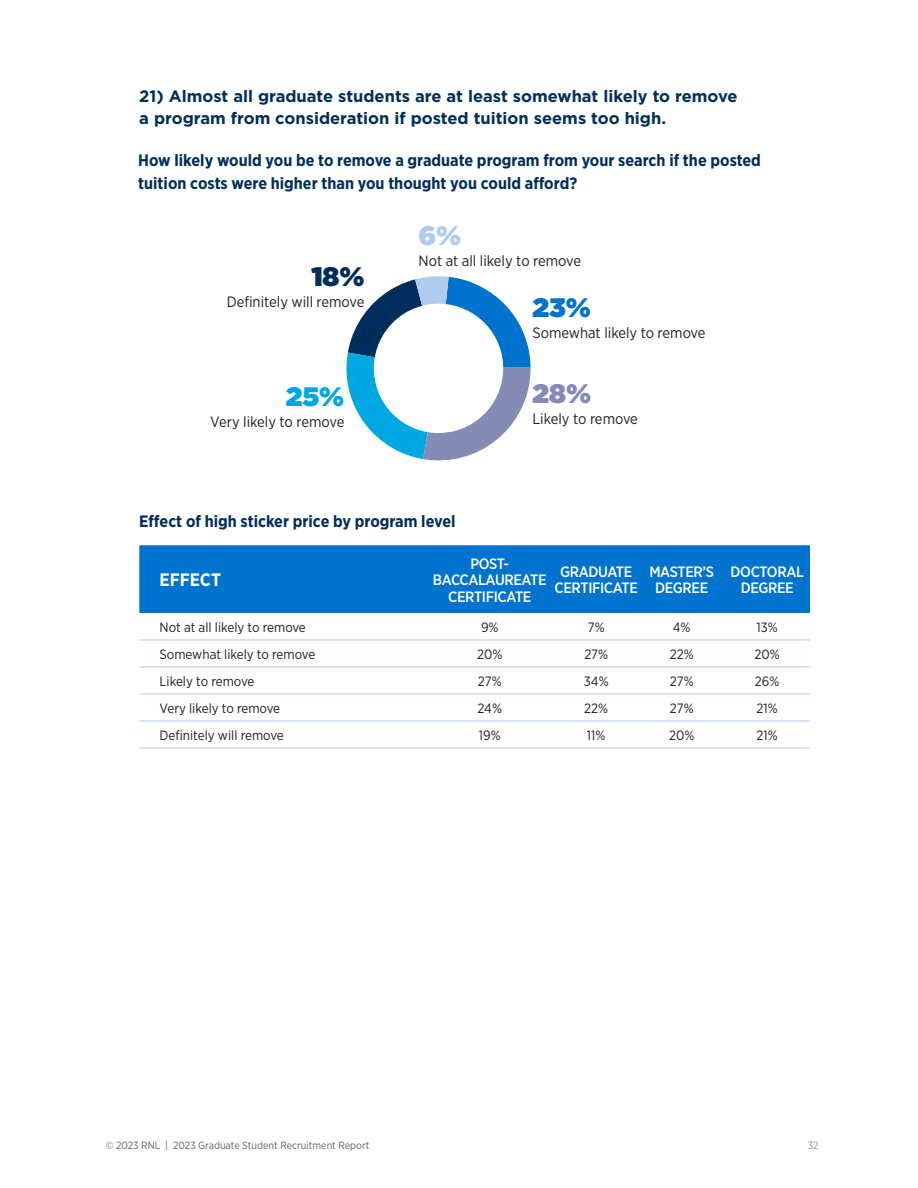
<style>
.page{position:relative;width:918px;height:1188px;background:#fff}
.page>*{position:absolute;margin:0;border:0;box-sizing:border-box;transform-origin:0 0}
.t1{font:900 26.7px "Gotham";color:#002e5c}
.t2{font:900 26.7px "Gotham";color:#0073ce}
.t3{font:900 26.7px "Gotham";color:#00a8e2}
.t4{font:900 26.7px "Gotham";color:#848bb4}
.t5{font:900 26.7px "Gotham";color:#b1cbef}
.t6{font:700 18px "Gotham Narrow";color:#fff}
.t7{font:700 16.5px/22.5px "Gotham Narrow";color:#002e5c}
.t8{font:700 16.5px/22.5px "Gotham";color:#002e5c}
.t9{font:15px "Gotham Narrow";color:#231f20}
.t10{font:500 15px/16.5px "Gotham Narrow";letter-spacing:-.025em;color:#fff;text-align:center}
.TABLE_BODY{font:13.5px "Gotham Narrow";color:#231f20}
.TABLE_PERCENTAGES{font:13.5px "Gotham Narrow";color:#231f20}
.t11{font:10.5px "Gotham Narrow";color:#5a6670}
.t12{font:300 10.5px "Gotham Narrow";color:#5a6670}
</style>
<div class="page">
<svg style="left:346px;top:276px;width:185px;height:185px"></svg>
<div style="left:139px;top:545px;width:671px;height:68px;background:#0073ce"></div>
<hr style="left:139px;top:640px;width:287px;height:1px;background:#b1cbef">
<hr style="left:426px;top:640px;width:128px;height:1px;background:#b1cbef">
<hr style="left:554px;top:640px;width:85px;height:1px;background:#b1cbef">
<hr style="left:639px;top:640px;width:85px;height:1px;background:#b1cbef">
<hr style="left:724px;top:640px;width:86px;height:1px;background:#b1cbef">
<hr style="left:139px;top:667px;width:287px;height:1px;background:#b1cbef">
<hr style="left:426px;top:667px;width:128px;height:1px;background:#b1cbef">
<hr style="left:554px;top:667px;width:85px;height:1px;background:#b1cbef">
<hr style="left:639px;top:667px;width:85px;height:1px;background:#b1cbef">
<hr style="left:724px;top:667px;width:86px;height:1px;background:#b1cbef">
<hr style="left:139px;top:694px;width:287px;height:1px;background:#b1cbef">
<hr style="left:426px;top:694px;width:128px;height:1px;background:#b1cbef">
<hr style="left:554px;top:694px;width:85px;height:1px;background:#b1cbef">
<hr style="left:639px;top:694px;width:85px;height:1px;background:#b1cbef">
<hr style="left:724px;top:694px;width:86px;height:1px;background:#b1cbef">
<hr style="left:139px;top:721px;width:287px;height:1px;background:#b1cbef">
<hr style="left:426px;top:721px;width:128px;height:1px;background:#b1cbef">
<hr style="left:554px;top:721px;width:85px;height:1px;background:#b1cbef">
<hr style="left:639px;top:721px;width:85px;height:1px;background:#b1cbef">
<hr style="left:724px;top:721px;width:86px;height:1px;background:#b1cbef">
<hr style="left:139px;top:748px;width:287px;height:1px;background:#b1cbef">
<hr style="left:426px;top:748px;width:128px;height:1px;background:#b1cbef">
<hr style="left:554px;top:748px;width:85px;height:1px;background:#b1cbef">
<hr style="left:639px;top:748px;width:85px;height:1px;background:#b1cbef">
<hr style="left:724px;top:748px;width:86px;height:1px;background:#b1cbef">
<p class="t8" style="left:139px;top:84px;width:600px">21) Almost all graduate students are at least somewhat likely to remove a program from consideration if posted tuition seems too high.</p>
<p class="t7" style="left:138px;top:149px;width:624px">How likely would you be to remove a graduate program from your search if the posted tuition costs were higher than you thought you could afford?</p>
<p class="t5" style="left:418px;top:216px;width:44px">6%</p>
<p class="t9" style="left:418px;top:251px;width:164px">Not at all likely to remove</p>
<p class="t1" style="left:311px;top:257px;width:55px">18%</p>
<p class="t9" style="left:227px;top:292px;width:139px">Definitely will remove</p>
<p class="t2" style="left:532px;top:288px;width:60px">23%</p>
<p class="t9" style="left:532px;top:323px;width:175px">Somewhat likely to remove</p>
<p class="t3" style="left:286px;top:377px;width:60px">25%</p>
<p class="t9" style="left:210px;top:412px;width:136px">Very likely to remove</p>
<p class="t7" style="left:139px;top:510px;width:318px">Effect of high sticker price by program level</p>
<p class="t4" style="left:532px;top:375px;width:60px">28%</p>
<p class="t9" style="left:532px;top:410px;width:107px">Likely to remove</p>
<p class="t6" style="left:160px;top:568px;width:63px">EFFECT</p>
<p class="t10" style="left:433px;top:555px;width:115px">POST-<br>BACCALAUREATE<br>CERTIFICATE</p>
<p class="t10" style="left:555px;top:563px;width:85px">GRADUATE<br>CERTIFICATE</p>
<p class="t10" style="left:649px;top:563px;width:66px">MASTER’S<br>DEGREE</p>
<p class="t10" style="left:731px;top:563px;width:75px">DOCTORAL<br>DEGREE</p>
<p class="TABLE_BODY" style="left:160px;top:619px;width:148px">Not at all likely to remove</p>
<p class="TABLE_PERCENTAGES" style="left:481px;top:619px;width:19px">9%</p>
<p class="TABLE_PERCENTAGES" style="left:588px;top:619px;width:18px">7%</p>
<p class="TABLE_PERCENTAGES" style="left:673px;top:619px;width:19px">4%</p>
<p class="TABLE_PERCENTAGES" style="left:757px;top:619px;width:23px">13%</p>
<p class="TABLE_BODY" style="left:160px;top:646px;width:157px">Somewhat likely to remove</p>
<p class="TABLE_PERCENTAGES" style="left:477px;top:646px;width:27px">20%</p>
<p class="TABLE_PERCENTAGES" style="left:584px;top:646px;width:25px">27%</p>
<p class="TABLE_PERCENTAGES" style="left:670px;top:646px;width:25px">22%</p>
<p class="TABLE_PERCENTAGES" style="left:755px;top:646px;width:27px">20%</p>
<p class="TABLE_BODY" style="left:160px;top:673px;width:96px">Likely to remove</p>
<p class="TABLE_PERCENTAGES" style="left:478px;top:673px;width:25px">27%</p>
<p class="TABLE_PERCENTAGES" style="left:584px;top:673px;width:26px">34%</p>
<p class="TABLE_PERCENTAGES" style="left:670px;top:673px;width:25px">27%</p>
<p class="TABLE_PERCENTAGES" style="left:755px;top:673px;width:26px">26%</p>
<p class="TABLE_BODY" style="left:160px;top:700px;width:122px">Very likely to remove</p>
<p class="TABLE_PERCENTAGES" style="left:478px;top:700px;width:26px">24%</p>
<p class="TABLE_PERCENTAGES" style="left:584px;top:700px;width:25px">22%</p>
<p class="TABLE_PERCENTAGES" style="left:670px;top:700px;width:25px">27%</p>
<p class="TABLE_PERCENTAGES" style="left:757px;top:700px;width:23px">21%</p>
<p class="TABLE_BODY" style="left:160px;top:727px;width:126px">Definitely will remove</p>
<p class="TABLE_PERCENTAGES" style="left:479px;top:727px;width:23px">19%</p>
<p class="TABLE_PERCENTAGES" style="left:587px;top:727px;width:20px">11%</p>
<p class="TABLE_PERCENTAGES" style="left:669px;top:727px;width:27px">20%</p>
<p class="TABLE_PERCENTAGES" style="left:757px;top:727px;width:23px">21%</p>
<p class="t11" style="left:106px;top:1139px;width:265px">© 2023 RNL | 2023 Graduate Student Recruitment Report</p>
<p class="t12" style="left:808px;top:1139px;width:12px">32</p>
</div>
